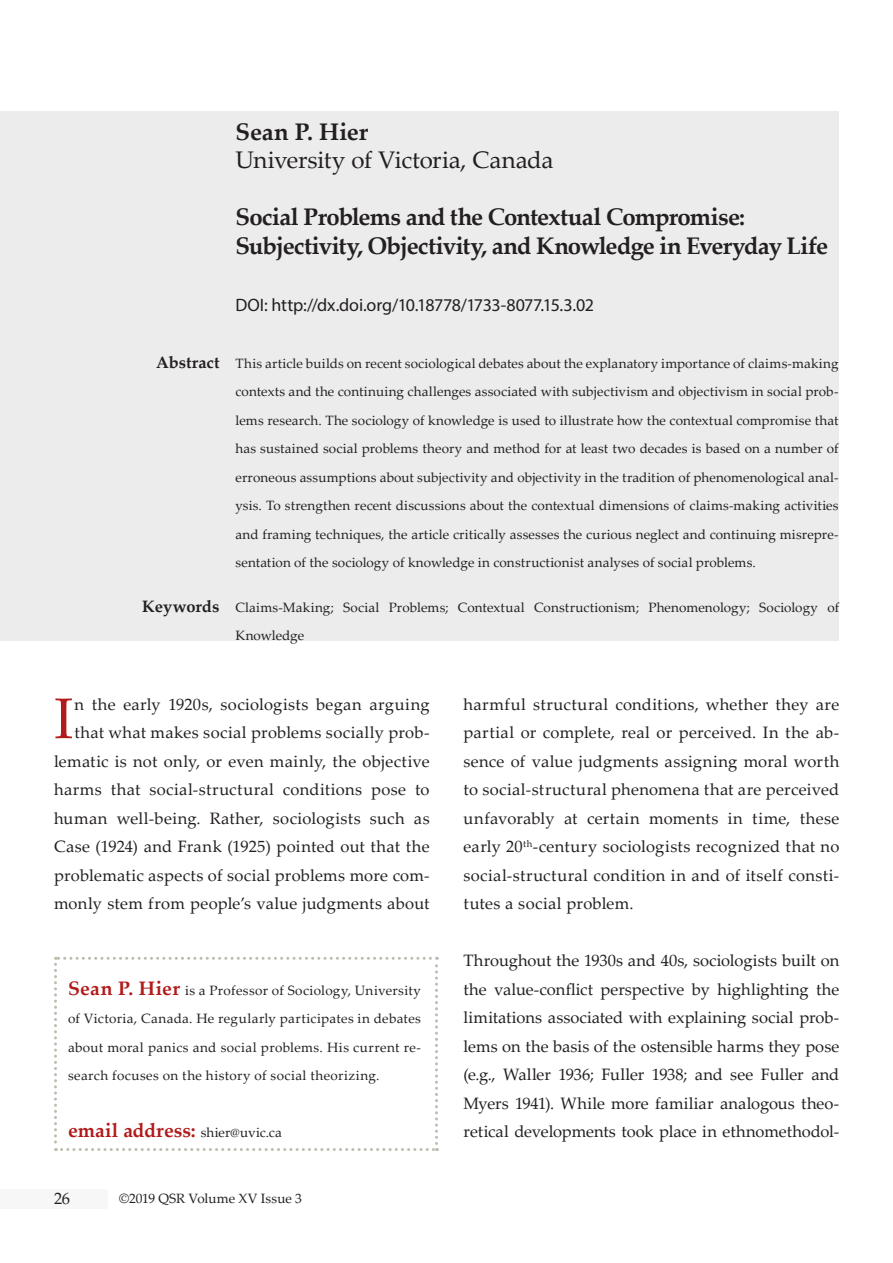
<style>
.page{position:relative;width:893px;height:1263px;background:#fff}
.page>*{position:absolute;margin:0;border:0;box-sizing:border-box;transform-origin:0 0}
.t1{font:57.45px "Palatino Linotype";color:#b11b1a}
.Normalny{font:700 24px/28.5px "Palatino Linotype";letter-spacing:-.03em;color:#231f20}
.Normalny-2{font:24px "Palatino Linotype";letter-spacing:-.01em;color:#231f20}
.Normalny-3{font:700 24px "Palatino Linotype";letter-spacing:-.005em;color:#231f20}
.Normalny-4{font:700 19.5px "Palatino Linotype";color:#b11b1a}
.Normalny-5{font:18px "Myriad Pro";letter-spacing:-.015em;color:#231f20}
.t2{font:16.5px/28.5px "Palatino Linotype";letter-spacing:.015em;color:#231f20;text-align:justify}
.t3{font:700 16.5px "Palatino Linotype";color:#231f20}
.Normalny-6{font:13.5px/28.5px "Palatino Linotype";letter-spacing:.01em;color:#231f20;text-align:justify}
.s1{font-weight:700;font-size:19.5px;color:#b11b1a}
.s2{font-weight:400;font-size:13.5px;color:#231f20}
</style>
<div class="page">
<div style="left:0;top:1189px;width:108px;height:20px;background:#f7f7f7"></div>
<div style="left:0;top:111px;width:838px;height:529px;background:#ececec"></div>
<svg style="left:54px;top:957px;width:384px;height:194px"></svg>
<p class="Normalny-3" style="left:235px;top:114px;width:134px">Sean P. Hier</p>
<p class="Normalny-2" style="left:235px;top:143px;width:320px">University of Victoria, Canada</p>
<p class="Normalny" style="left:235px;top:202px;width:594px">Social Problems and the Contextual Compromise:<br>Subjectivity, Objectivity, and Knowledge in Everyday Life</p>
<p class="Normalny-5" style="left:235px;top:293px;width:360px">DOI: http://dx.doi.org/10.18778/1733-8077.15.3.02</p>
<p class="t3" style="left:156px;top:350px;width:65px">Abstract</p>
<p class="t3" style="left:142px;top:594px;width:79px">Keywords</p>
<p class="Normalny-6" style="left:235px;top:348px;width:605px">This article builds on recent sociological debates about the explanatory importance of claims-making contexts and the continuing challenges associated with subjectivism and objectivism in social prob&shy;lems research. The sociology of knowledge is used to illustrate how the contextual compromise that has sustained social problems theory and method for at least two decades is based on a number of erroneous assumptions about subjectivity and objectivity in the tradition of phenomenological anal&shy;ysis. To strengthen recent discussions about the contextual dimensions of claims-making activities and framing techniques, the article critically assesses the curious neglect and continuing misrepre&shy;sentation of the sociology of knowledge in constructionist analyses of social problems.</p>
<p class="Normalny-6" style="left:235px;top:592px;width:605px">Claims-Making; Social Problems; Contextual Constructionism; Phenomenology; Sociology of<br>Knowledge</p>
<p class="t1" style="left:54px;top:678px;width:21px">I</p>
<p class="t2" style="left:54px;top:689px;width:377px;text-align:right">n the early 1920s, sociologists began arguing that what makes social problems socially prob&shy;lematic is not only, or even mainly, the objective harms that social-structural conditions pose to human well-being. Rather, sociologists such as Case (1924) and Frank (1925) pointed out that the problematic aspects of social problems more com&shy;monly stem from people’s value judgments about</p>
<p class="Normalny-6" style="left:68px;top:975px;width:354px"><span class="s1">Sean P. Hier</span> is a Professor of Sociology, University of Victoria, Canada. He regularly participates in debates about moral panics and social problems. His current re&shy;search focuses on the history of social theorizing.</p>
<p class="Normalny-4" style="left:68px;top:1117px;width:215px">email address: <span class="s2">shier@uvic.ca</span></p>
<p class="t2" style="left:54px;top:1183px;width:18px">26</p>
<p class="Normalny-6" style="left:119px;top:1183px;width:184px">©2019 QSR Volume XV Issue 3</p>
<p class="t2" style="left:463px;top:689px;width:377px">harmful structural conditions, whether they are partial or complete, real or perceived. In the ab&shy;sence of value judgments assigning moral worth to social-structural phenomena that are perceived unfavorably at certain moments in time, these early 20<sup>th</sup>-century sociologists recognized that no social-structural condition in and of itself consti&shy;tutes a social problem.</p>
<p class="t2" style="left:463px;top:945px;width:377px">Throughout the 1930s and 40s, sociologists built on the value-conflict perspective by highlighting the limitations associated with explaining social prob&shy;lems on the basis of the ostensible harms they pose (e.g., Waller 1936; Fuller 1938; and see Fuller and Myers 1941). While more familiar analogous theo&shy;retical developments took place in ethnomethodol-</p>
</div>
